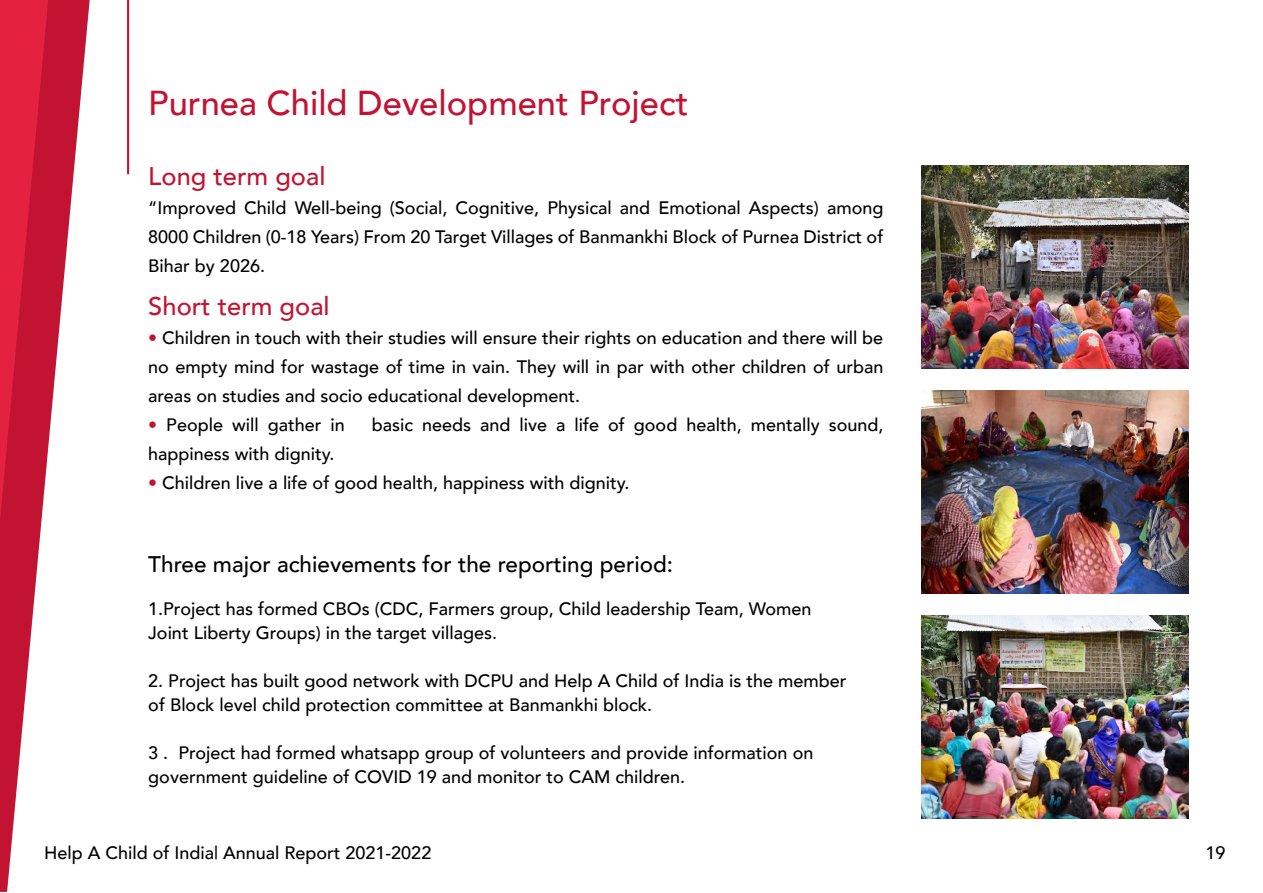
<style>
.page{position:relative;width:1263px;height:893px;background:#fff}
.page>*{position:absolute;margin:0;border:0;box-sizing:border-box;transform-origin:0 0}
.t1{font:500 34.5px "Avenir";color:#c21432}
.t2{font:500 25.5px "Avenir";color:#c21432}
.t3{font:500 22.5px "Avenir";color:#000}
.t4{font:500 18px/29px "Avenir";color:#000}
.s1{color:#c21432}
</style>
<div class="page">
<svg style="left:0;top:0;width:90px;height:892px"></svg>
<svg style="left:0;top:0;width:48px;height:521px;background:#d41b39"></svg>
<svg style="left:127px;top:0;width:2px;height:174px"></svg>
<img style="left:921px;top:166px;width:267px;height:203px">
<img style="left:921px;top:391px;width:267px;height:202px">
<img style="left:921px;top:615px;width:267px;height:203px">
<h1 class="t1" style="left:148px;top:73px;width:542px">Purnea Child Development Project</h1>
<h2 class="t2" style="left:148px;top:154px;width:179px">Long term goal</h2>
<p class="t4" style="left:148px;top:192px;width:737px;text-align:justify">“Improved Child Well-being (Social, Cognitive, Physical and Emotional Aspects) among 8000 Children (0-18 Years) From 20 Target Villages of Banmankhi Block of Purnea District of Bihar by 2026.</p>
<h2 class="t2" style="left:148px;top:284px;width:183px">Short term goal</h2>
<p class="t4" style="left:148px;top:322px;width:737px;text-align:justify"><span class="s1">•</span> Children in touch with their studies will ensure their rights on education and there will be no empty mind for wastage of time in vain. They will in par with other children of urban areas on studies and socio educational development.</p>
<p class="t4" style="left:148px;top:409px;width:198px"><span class="s1">•</span> People will gather in</p>
<p class="t4" style="left:372px;top:409px;width:513px">basic needs and live a life of good health, mentally sound,</p>
<p class="t4" style="left:148px;top:438px;width:188px">happiness with dignity.</p>
<p class="t4" style="left:148px;top:467px;width:483px"><span class="s1">•</span> Children live a life of good health, happiness with dignity.</p>
<p class="t3" style="left:148px;top:544px;width:526px">Three major achievements for the reporting period:</p>
<p class="t4" style="left:148px;top:596px;width:664px;line-height:24px">1.Project has formed CBOs (CDC, Farmers group, Child leadership Team, Women<br>Joint Liberty Groups) in the target villages.</p>
<p class="t4" style="left:148px;top:668px;width:700px;line-height:24px">2. Project has built good network with DCPU and Help A Child of India is the member of Block level child protection committee at Banmankhi block.</p>
<p class="t4" style="left:148px;top:740px;width:666px;line-height:24px">3 . Project had formed whatsapp group of volunteers and provide information on government guideline of COVID 19 and monitor to CAM children.</p>
<p class="t4" style="left:44px;top:838px;width:389px">Help A Child of India| Annual Report 2021-2022</p>
<p class="t4" style="left:1205px;top:838px;width:22px">19</p>
</div>
